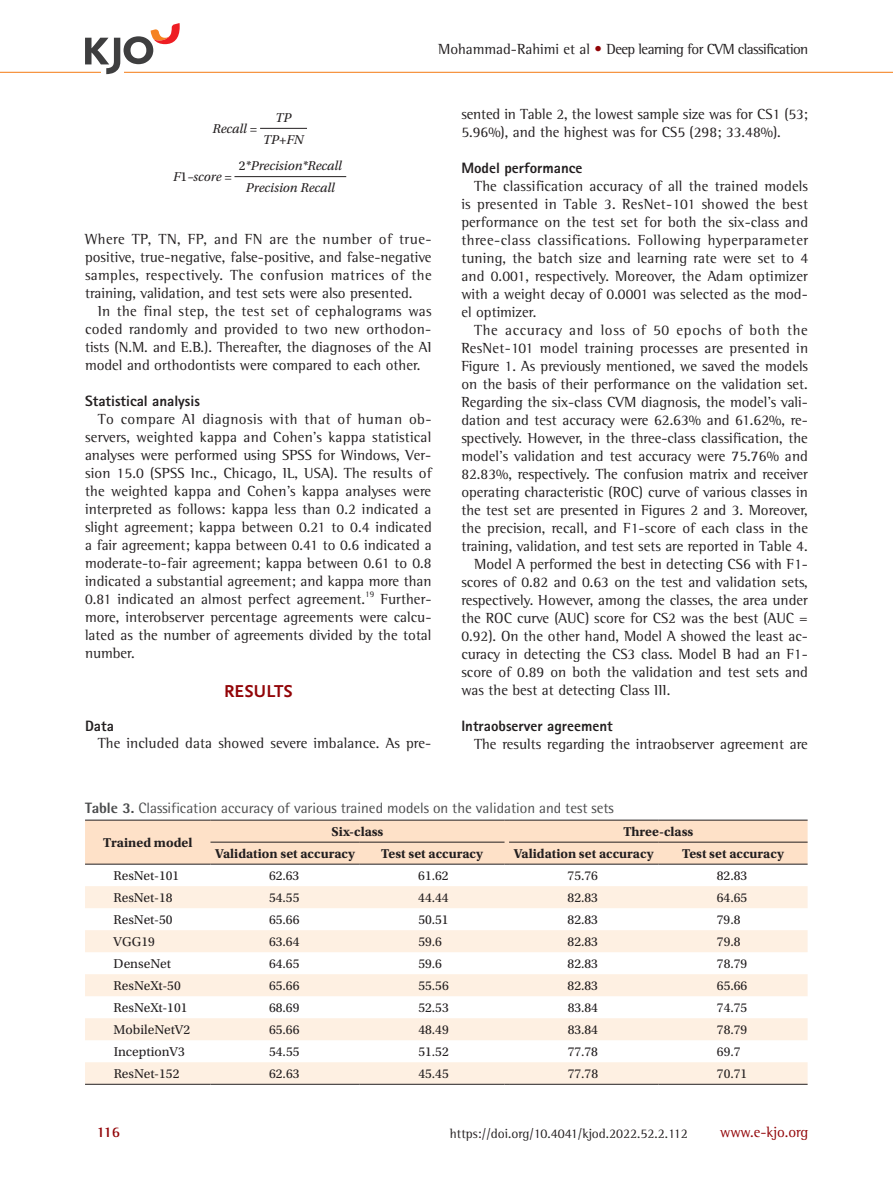
<style>
.page{position:relative;width:893px;height:1191px;background:#fff}
.page>*{position:absolute;margin:0;border:0;box-sizing:border-box;transform-origin:0 0}
.t1{font:700 18px "Nexus Sans Pro";letter-spacing:.01em;color:#920407}
.t2{font:15px/18px "Rotis Semi Serif Std";color:#231f20;text-align:justify}
.t3{font:15px "Rotis Semi Sans Std";color:#4b4c4d}
.t4{font:800 15px "Rotis Sans Serif Std";color:#231f20}
.t5{font:15px "Rotis Semi Serif Std";letter-spacing:-.04em;color:#231f20}
.t6{font:15px "Rotis Semi Serif Std";letter-spacing:.045em;color:#231f20}
.t7{font:15px "Rotis Semi Serif Std";color:#920407}
.t8{font:700 15px "Rotis Semi Serif Std";color:#920407}
.t9{font:13.5px "Utopia Std";color:#231f20}
.t10{font:700 13.5px "Utopia Std";color:#231f20}
.t11{font:italic 13.5px/22px "Utopia Std";color:#231f20;text-align:center}
.t12{font:13.5px "Rotis Semi Serif Std";color:#231f20}
.t13{font:8.7px "Rotis Semi Serif Std";color:#231f20}
.s1{color:#920407}
.s2{font-style:normal}
.s3{font-weight:800}
</style>
<div class="page">
<hr style="left:0;top:72px;width:893px;height:1px;background:#f58220">
<svg style="left:85px;top:23px;width:95px;height:51px"></svg>
<hr style="left:260px;top:128px;width:47px;height:1px;background:#231f20">
<hr style="left:234px;top:176px;width:112px;height:1px;background:#231f20">
<svg style="left:85px;top:886px;width:723px;height:198px;fill:#fef0e2"></svg>
<hr style="left:85px;top:1084px;width:125px;height:1px;background:#231f20">
<hr style="left:210px;top:1084px;width:150px;height:1px;background:#231f20">
<hr style="left:360px;top:1084px;width:145px;height:1px;background:#231f20">
<hr style="left:509px;top:1084px;width:149px;height:1px;background:#231f20">
<hr style="left:658px;top:1084px;width:150px;height:1px;background:#231f20">
<svg style="left:85px;top:819px;width:723px;height:45px;background:#f3d8c0"></svg>
<p class="t5" style="left:438px;top:40px;width:372px">Mohammad-Rahimi et al <span class="s1">•</span> Deep learning for CVM classification</p>
<p class="t11" style="left:213px;top:118px;width:46px">Recall =</p>
<p class="t11" style="left:263px;top:106px;width:42px">TP<br>TP+FN</p>
<p class="t11" style="left:173px;top:166px;width:60px">F<span class="s2">1</span>–score =</p>
<p class="t11" style="left:239px;top:155px;width:104px"><span class="s2">2</span>*Precision*Recall<br>Precision Recall</p>
<p class="t2" style="left:85px;top:230px;width:348px">Where TP, TN, FP, and FN are the number of true&shy;positive, true-negative, false-positive, and false-negative samples, respectively. The confusion matrices of the training, validation, and test sets were also presented.</p>
<p class="t2" style="left:85px;top:302px;width:348px;text-indent:13px">In the final step, the test set of cephalograms was coded randomly and provided to two new orthodon&shy;tists (N.M. and E.B.). Thereafter, the diagnoses of the AI model and orthodontists were compared to each other.</p>
<p class="t4" style="left:85px;top:392px;width:116px">Statistical analysis</p>
<p class="t2" style="left:85px;top:410px;width:348px;text-indent:13px">To compare AI diagnosis with that of human ob&shy;servers, weighted kappa and Cohen’s kappa statistical analyses were performed using SPSS for Windows, Ver&shy;sion 15.0 (SPSS Inc., Chicago, IL, USA). The results of the weighted kappa and Cohen’s kappa analyses were interpreted as follows: kappa less than 0.2 indicated a slight agreement; kappa between 0.21 to 0.4 indicated a fair agreement; kappa between 0.41 to 0.6 indicated a moderate-to-fair agreement; kappa between 0.61 to 0.8 indicated a substantial agreement; and kappa more than 0.81 indicated an almost perfect agreement.</p>
<p class="t13" style="left:365px;top:589px;width:11px">19</p>
<p class="t2" style="left:85px;top:590px;width:348px;text-indent:295px">Further&shy;more, interobserver percentage agreements were calcu&shy;lated as the number of agreements divided by the total number.</p>
<p class="t1" style="left:224px;top:677px;width:70px">RESULTS</p>
<p class="t4" style="left:85px;top:716px;width:30px">Data</p>
<p class="t2" style="left:98px;top:734px;width:335px">The included data showed severe imbalance. As pre-</p>
<p class="t2" style="left:461px;top:105px;width:348px">sented in Table 2, the lowest sample size was for CS1 (53;<br>5.96%), and the highest was for CS5 (298; 33.48%).</p>
<p class="t4" style="left:461px;top:158px;width:123px">Model performance</p>
<p class="t2" style="left:461px;top:177px;width:348px;text-indent:13px">The classification accuracy of all the trained models is presented in Table 3. ResNet-101 showed the best performance on the test set for both the six-class and three-class classifications. Following hyperparameter tuning, the batch size and learning rate were set to 4 and 0.001, respectively. Moreover, the Adam optimizer with a weight decay of 0.0001 was selected as the mod&shy;el optimizer.</p>
<p class="t6" style="left:474px;top:321px;width:335px">The accuracy and loss of 50 epochs of both the</p>
<p class="t2" style="left:461px;top:339px;width:348px">ResNet-101 model training processes are presented in</p>
<p class="t2" style="left:461px;top:357px;width:348px">Figure 1. As previously mentioned, we saved the models</p>
<p class="t2" style="left:461px;top:375px;width:348px">on the basis of their performance on the validation set.</p>
<p class="t2" style="left:461px;top:393px;width:348px">Regarding the six-class CVM diagnosis, the model’s vali-</p>
<p class="t2" style="left:461px;top:411px;width:348px">dation and test accuracy were 62.63% and 61.62%, re-</p>
<p class="t2" style="left:461px;top:429px;width:348px">spectively. However, in the three-class classification, the</p>
<p class="t2" style="left:461px;top:447px;width:348px">model’s validation and test accuracy were 75.76% and</p>
<p class="t2" style="left:461px;top:465px;width:348px">82.83%, respectively. The confusion matrix and receiver</p>
<p class="t2" style="left:461px;top:483px;width:348px">operating characteristic (ROC) curve of various classes in</p>
<p class="t2" style="left:461px;top:501px;width:348px">the test set are presented in Figures 2 and 3. Moreover,</p>
<p class="t2" style="left:461px;top:519px;width:348px">the precision, recall, and F1-score of each class in the</p>
<p class="t2" style="left:461px;top:537px;width:348px">training, validation, and test sets are reported in Table 4.</p>
<p class="t2" style="left:474px;top:555px;width:335px">Model A performed the best in detecting CS6 with F1-</p>
<p class="t2" style="left:461px;top:573px;width:348px">scores of 0.82 and 0.63 on the test and validation sets,</p>
<p class="t2" style="left:461px;top:591px;width:348px">respectively. However, among the classes, the area under</p>
<p class="t2" style="left:461px;top:609px;width:348px">the ROC curve (AUC) score for CS2 was the best (AUC =</p>
<p class="t2" style="left:461px;top:627px;width:348px">0.92). On the other hand, Model A showed the least ac-</p>
<p class="t2" style="left:461px;top:645px;width:348px">curacy in detecting the CS3 class. Model B had an F1-</p>
<p class="t2" style="left:461px;top:663px;width:348px">score of 0.89 on both the validation and test sets and</p>
<p class="t2" style="left:461px;top:681px;width:210px">was the best at detecting Class III.</p>
<p class="t4" style="left:461px;top:716px;width:153px">Intraobserver agreement</p>
<p class="t2" style="left:474px;top:735px;width:335px">The results regarding the intraobserver agreement are</p>
<p class="t3" style="left:85px;top:799px;width:530px"><span class="s3">Table 3.</span> Classification accuracy of various trained models on the validation and test sets</p>
<p class="t10" style="left:103px;top:834px;width:91px">Trained model</p>
<p class="t10" style="left:332px;top:823px;width:53px">Six-class</p>
<p class="t10" style="left:623px;top:823px;width:71px">Three-class</p>
<p class="t10" style="left:215px;top:845px;width:141px">Validation set accuracy</p>
<p class="t10" style="left:381px;top:845px;width:103px">Test set accuracy</p>
<p class="t10" style="left:514px;top:845px;width:141px">Validation set accuracy</p>
<p class="t10" style="left:682px;top:845px;width:103px">Test set accuracy</p>
<p class="t9" style="left:114px;top:868px;width:67px">ResNet-101</p>
<p class="t9" style="left:269px;top:868px;width:32px">62.63</p>
<p class="t9" style="left:418px;top:868px;width:32px">61.62</p>
<p class="t9" style="left:568px;top:868px;width:32px">75.76</p>
<p class="t9" style="left:717px;top:868px;width:32px">82.83</p>
<p class="t9" style="left:114px;top:890px;width:60px">ResNet-18</p>
<p class="t9" style="left:269px;top:890px;width:32px">54.55</p>
<p class="t9" style="left:418px;top:890px;width:32px">44.44</p>
<p class="t9" style="left:568px;top:890px;width:32px">82.83</p>
<p class="t9" style="left:717px;top:890px;width:32px">64.65</p>
<p class="t9" style="left:114px;top:912px;width:60px">ResNet-50</p>
<p class="t9" style="left:269px;top:912px;width:32px">65.66</p>
<p class="t9" style="left:418px;top:912px;width:32px">50.51</p>
<p class="t9" style="left:568px;top:912px;width:32px">82.83</p>
<p class="t9" style="left:717px;top:912px;width:25px">79.8</p>
<p class="t9" style="left:114px;top:934px;width:43px">VGG19</p>
<p class="t9" style="left:269px;top:934px;width:32px">63.64</p>
<p class="t9" style="left:418px;top:934px;width:25px">59.6</p>
<p class="t9" style="left:568px;top:934px;width:32px">82.83</p>
<p class="t9" style="left:717px;top:934px;width:25px">79.8</p>
<p class="t9" style="left:114px;top:956px;width:59px">DenseNet</p>
<p class="t9" style="left:269px;top:956px;width:32px">64.65</p>
<p class="t9" style="left:418px;top:956px;width:25px">59.6</p>
<p class="t9" style="left:568px;top:956px;width:32px">82.83</p>
<p class="t9" style="left:717px;top:956px;width:32px">78.79</p>
<p class="t9" style="left:114px;top:978px;width:69px">ResNeXt-50</p>
<p class="t9" style="left:269px;top:978px;width:32px">65.66</p>
<p class="t9" style="left:418px;top:978px;width:32px">55.56</p>
<p class="t9" style="left:568px;top:978px;width:32px">82.83</p>
<p class="t9" style="left:717px;top:978px;width:32px">65.66</p>
<p class="t9" style="left:114px;top:1000px;width:75px">ResNeXt-101</p>
<p class="t9" style="left:269px;top:1000px;width:32px">68.69</p>
<p class="t9" style="left:418px;top:1000px;width:32px">52.53</p>
<p class="t9" style="left:568px;top:1000px;width:32px">83.84</p>
<p class="t9" style="left:717px;top:1000px;width:32px">74.75</p>
<p class="t9" style="left:114px;top:1022px;width:78px">MobileNetV2</p>
<p class="t9" style="left:269px;top:1022px;width:32px">65.66</p>
<p class="t9" style="left:418px;top:1022px;width:32px">48.49</p>
<p class="t9" style="left:568px;top:1022px;width:32px">83.84</p>
<p class="t9" style="left:717px;top:1022px;width:32px">78.79</p>
<p class="t9" style="left:114px;top:1044px;width:73px">InceptionV3</p>
<p class="t9" style="left:269px;top:1044px;width:32px">54.55</p>
<p class="t9" style="left:418px;top:1044px;width:32px">51.52</p>
<p class="t9" style="left:568px;top:1044px;width:32px">77.78</p>
<p class="t9" style="left:717px;top:1044px;width:25px">69.7</p>
<p class="t9" style="left:114px;top:1066px;width:67px">ResNet-152</p>
<p class="t9" style="left:269px;top:1066px;width:32px">62.63</p>
<p class="t9" style="left:418px;top:1066px;width:32px">45.45</p>
<p class="t9" style="left:568px;top:1066px;width:32px">77.78</p>
<p class="t9" style="left:717px;top:1066px;width:32px">70.71</p>
<p class="t8" style="left:96px;top:1122px;width:25px">116</p>
<p class="t12" style="left:450px;top:1125px;width:239px">https://doi.org/10.4041/kjod.2022.52.2.112</p>
<p class="t7" style="left:720px;top:1122px;width:90px">www.e-kjo.org</p>
</div>
